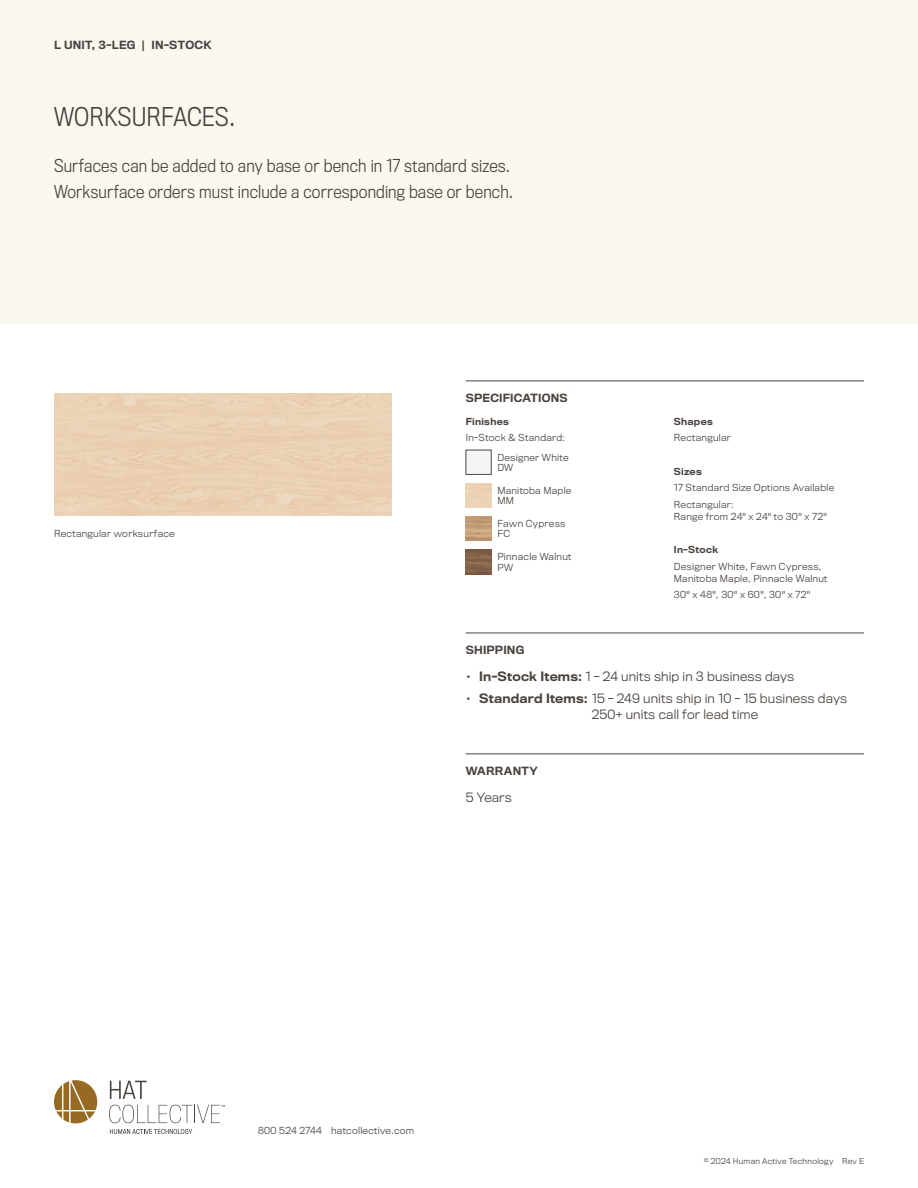
<style>
.page{position:relative;width:918px;height:1188px;background:#fff}
.page>*{position:absolute;margin:0;border:0;box-sizing:border-box;transform-origin:0 0}
.Intro_Header{font:300 24px "Titling Gothic FB Narrow";color:#4a423e}
.Description_-_Main{font:300 16.5px/25.5px "Titling Gothic FB Narrow";letter-spacing:.01em;color:#4a423e}
.Body_-_Features{font:300 12px/16.5px "Titling Gothic FB";letter-spacing:.01em;color:#4a423e}
.Subhead{font:500 10.5px "Titling Gothic FB";letter-spacing:.02em;color:#4a423e}
.Product_Name_-_Small{font:500 10.5px "Titling Gothic FB";letter-spacing:.02em;color:#4a423e}
.Body_-_Specifications{font:300 9px/12px "Titling Gothic FB";letter-spacing:.03em;color:#4a423e}
.Finishes{font:300 9px "Titling Gothic FB";letter-spacing:.03em;color:#4a423e}
.Body_-_Specifications-2{font:500 9px "Titling Gothic FB";letter-spacing:.03em;color:#4a423e}
.Contact_Info{font:300 9px "Titling Gothic FB";letter-spacing:.03em;color:#4a423e}
.t1{font:300 7.5px "Titling Gothic FB";letter-spacing:.03em;color:#4a423e}
.s1{font-weight:500}
</style>
<div class="page">
<div style="left:0;top:0;width:918px;height:324px;background:#fbf8f2"></div>
<hr style="left:466px;top:381px;width:398px;height:1px;background:#4a423e">
<img style="left:466px;top:516px;width:25px;height:25px">
<img style="left:466px;top:549px;width:25px;height:25px">
<hr style="left:466px;top:633px;width:398px;height:1px;background:#4a423e">
<hr style="left:466px;top:754px;width:398px;height:1px;background:#4a423e">
<svg style="left:54px;top:1080px;width:43px;height:43px"></svg>
<svg style="left:110px;top:1129px;width:82px;height:5px"></svg>
<svg style="left:110px;top:1081px;width:37px;height:18px"></svg>
<svg style="left:109px;top:1105px;width:116px;height:18px"></svg>
<p class="Product_Name_-_Small" style="left:54px;top:38px;width:159px">L UNIT, 3-LEG | IN-STOCK</p>
<p class="Intro_Header" style="left:54px;top:103px;width:183px">WORKSURFACES.</p>
<p class="Description_-_Main" style="left:54px;top:153px;width:461px">Surfaces can be added to any base or bench in 17 standard sizes.<br>Worksurface orders must include a corresponding base or bench.</p>
<p class="Body_-_Specifications" style="left:54px;top:527px;width:122px">Rectangular worksurface</p>
<p class="Subhead" style="left:466px;top:391px;width:104px">SPECIFICATIONS</p>
<p class="Body_-_Specifications-2" style="left:466px;top:416px;width:45px">Finishes</p>
<p class="Body_-_Specifications" style="left:466px;top:432px;width:101px">In-Stock &amp; Standard:</p>
<p class="Finishes" style="left:497px;top:452px;width:73px">Designer White</p>
<p class="Finishes" style="left:497px;top:462px;width:17px">DW</p>
<p class="Finishes" style="left:497px;top:485px;width:75px">Manitoba Maple</p>
<p class="Finishes" style="left:497px;top:496px;width:18px">MM</p>
<p class="Finishes" style="left:497px;top:518px;width:70px">Fawn Cypress</p>
<p class="Finishes" style="left:497px;top:529px;width:14px">FC</p>
<p class="Finishes" style="left:497px;top:551px;width:76px">Pinnacle Walnut</p>
<p class="Finishes" style="left:497px;top:562px;width:17px">PW</p>
<p class="Body_-_Specifications-2" style="left:674px;top:416px;width:41px">Shapes</p>
<p class="Body_-_Specifications" style="left:674px;top:432px;width:59px">Rectangular</p>
<p class="Body_-_Specifications-2" style="left:674px;top:466px;width:29px">Sizes</p>
<p class="Body_-_Specifications" style="left:674px;top:482px;width:162px">17 Standard Size Options Available</p>
<p class="Body_-_Specifications" style="left:674px;top:498px;width:155px">Rectangular:<br>Range from 24" x 24" to 30" x 72"</p>
<p class="Body_-_Specifications-2" style="left:674px;top:544px;width:46px">In-Stock</p>
<p class="Body_-_Specifications" style="left:674px;top:560px;width:155px">Designer White, Fawn Cypress,<br>Manitoba Maple, Pinnacle Walnut</p>
<p class="Body_-_Specifications" style="left:674px;top:589px;width:138px">30" x 48", 30" x 60", 30" x 72"</p>
<p class="Subhead" style="left:466px;top:643px;width:60px">SHIPPING</p>
<p class="Body_-_Features" style="left:466px;top:669px;width:330px"><span class="s1">• In-Stock Items:</span> 1 - 24 units ship in 3 business days</p>
<p class="Body_-_Features" style="left:592px;top:690px;width:257px;text-indent:-126px"><span class="s1">• Standard Items:</span> 15 - 249 units ship in 10 - 15 business days<br>250+ units call for lead time</p>
<p class="Subhead" style="left:466px;top:764px;width:74px">WARRANTY</p>
<p class="Body_-_Features" style="left:466px;top:789px;width:48px">5 Years</p>
<p class="Contact_Info" style="left:258px;top:1125px;width:158px">800 524 2744 hatcollective.com</p>
<p class="t1" style="left:704px;top:1157px;width:162px">© 2024 Human Active Technology Rev E</p>
</div>
